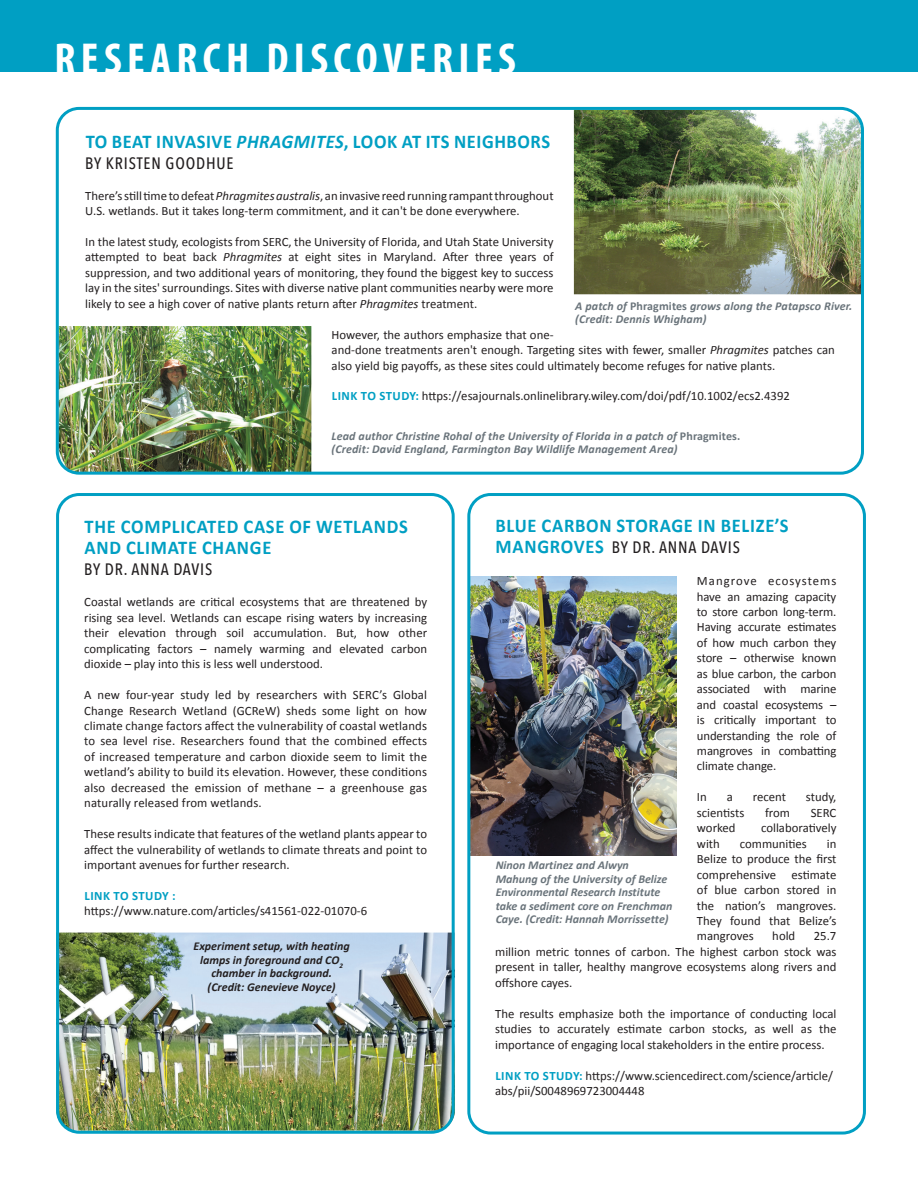
<style>
.page{position:relative;width:918px;height:1188px;background:#fff}
.page>*{position:absolute;margin:0;border:0;box-sizing:border-box;transform-origin:0 0}
.t1{font:700 condensed 45px "Myriad Pro";letter-spacing:.12em;color:#fff}
.t2{font:700 19.5px/21px "Calibri";letter-spacing:.04em;color:#009fc3;scale:.95 1}
.t3{font:500 16.5px "Avenir Next Condensed";letter-spacing:.05em;color:#231f20}
.t4{font:12.75px/15.5px "Calibri";color:#231f20;text-align:justify}
.t5{font:700 12.75px "Calibri";letter-spacing:.04em;color:#009fc3}
.t6{font:italic 700 12px/13.5px "Calibri";letter-spacing:.005em;color:#6a747b}
.t7{font:italic 700 12px/13.5px "Calibri";color:#231f20;text-align:center}
.s1{font-style:italic}
.s2{font-weight:700;color:#009fc3}
.s3{font-style:normal}
.s4{font-family:"Calibri";font-weight:700;font-size:19.5px;color:#009fc3}
</style>
<div class="page">
<img style="left:574px;top:111px;width:286px;height:183px">
<div style="left:0;top:0;width:918px;height:72px;background:#009fc3"></div>
<img style="left:60px;top:933px;width:391px;height:197px">
<img style="left:60px;top:326px;width:251px;height:145px">
<img style="left:471px;top:576px;width:205px;height:280px">
<div style="left:467px;top:493px;width:399px;height:642px;border:3px solid #009fc3;border-radius:22px"></div>
<div style="left:56px;top:107px;width:808px;height:368px;border:3px solid #009fc3;border-radius:22px"></div>
<div style="left:56px;top:493px;width:399px;height:641px;border:3px solid #009fc3;border-radius:22px"></div>
<h1 class="t1" style="left:54px;top:30px;width:463px">RESEARCH DISCOVERIES</h1>
<h2 class="t2" style="left:86px;top:131px;width:490px">TO BEAT INVASIVE <span class="s1">PHRAGMITES</span>, LOOK AT ITS NEIGHBORS</h2>
<p class="t3" style="left:85px;top:153px;width:150px">BY KRISTEN GOODHUE</p>
<p class="t4" style="left:85px;top:188px;width:470px">There’s still time to defeat <span class="s1">Phragmites australis</span>, an invasive reed running rampant throughout<br>U.S. wetlands. But it takes long-term commitment, and it can't be done everywhere.</p>
<p class="t4" style="left:85px;top:234px;width:470px">In the latest study, ecologists from SERC, the University of Florida, and Utah State University attempted to beat back <span class="s1">Phragmites</span> at eight sites in Maryland. After three years of suppression, and two additional years of monitoring, they found the biggest key to success lay in the sites' surroundings. Sites with diverse native plant communities nearby were more likely to see a high cover of native plants return after <span class="s1">Phragmites</span> treatment.</p>
<p class="t4" style="left:332px;top:327px;width:505px;text-align:left">However, the authors emphasize that one-<br>and-done treatments aren't enough. Targeting sites with fewer, smaller <span class="s1">Phragmites</span> patches can also yield big payoffs, as these sites could ultimately become refuges for native plants.</p>
<p class="t4" style="left:332px;top:389px;width:460px"><span class="s2">LINK TO STUDY:</span> https://esajournals.onlinelibrary.wiley.com/doi/pdf/10.1002/ecs2.4392</p>
<p class="t6" style="left:575px;top:299px;width:279px">A patch of <span class="s3">Phragmites</span> grows along the Patapsco River. (Credit: Dennis Whigham)</p>
<p class="t6" style="left:332px;top:429px;width:410px">Lead author Christine Rohal of the University of Florida in a patch of <span class="s3">Phragmites. </span>(Credit: David England, Farmington Bay Wildlife Management Area)</p>
<h2 class="t2" style="left:85px;top:516px;width:342px">THE COMPLICATED CASE OF WETLANDS<br>AND CLIMATE CHANGE</h2>
<p class="t3" style="left:84px;top:559px;width:130px">BY DR. ANNA DAVIS</p>
<p class="t4" style="left:84px;top:594px;width:344px">Coastal wetlands are critical ecosystems that are threatened by rising sea level. Wetlands can escape rising waters by increasing their elevation through soil accumulation. But, how other complicating factors – namely warming and elevated carbon dioxide – play into this is less well understood.</p>
<p class="t4" style="left:84px;top:687px;width:344px">A new four-year study led by researchers with SERC’s Global Change Research Wetland (GCReW) sheds some light on how climate change factors affect the vulnerability of coastal wetlands to sea level rise. Researchers found that the combined effects of increased temperature and carbon dioxide seem to limit the wetland’s ability to build its elevation. However, these conditions also decreased the emission of methane – a greenhouse gas naturally released from wetlands.</p>
<p class="t4" style="left:84px;top:826px;width:344px">These results indicate that features of the wetland plants appear to affect the vulnerability of wetlands to climate threats and point to important avenues for further research.</p>
<p class="t5" style="left:84px;top:888px;width:93px">LINK TO STUDY :</p>
<p class="t4" style="left:84px;top:904px;width:284px">https://www.nature.com/articles/s41561-022-01070-6</p>
<p class="t7" style="left:194px;top:940px;width:158px">Experiment setup, with heating lamps in foreground and CO<sub>2 </sub>chamber in background. (Credit: Genevieve Noyce)</p>
<h2 class="t2" style="left:496px;top:516px;width:310px">BLUE CARBON STORAGE IN BELIZE’S</h2>
<p class="t3" style="left:496px;top:538px;width:246px"><span class="s4">MANGROVES</span> BY DR. ANNA DAVIS</p>
<p class="t4" style="left:697px;top:573px;width:141px">Mangrove ecosystems have an amazing capacity to store carbon long-term.<br>Having accurate estimates of how much carbon they store – otherwise known as blue carbon, the carbon associated with marine and coastal ecosystems – is critically important to understanding the role of mangroves in combatting climate change.</p>
<p class="t4" style="left:697px;top:789px;width:11px">In</p>
<p class="t4" style="left:727px;top:789px;width:8px">a</p>
<p class="t4" style="left:753px;top:789px;width:35px">recent</p>
<p class="t4" style="left:806px;top:789px;width:32px">study,</p>
<p class="t4" style="left:697px;top:805px;width:49px">scientists</p>
<p class="t4" style="left:765px;top:805px;width:27px">from</p>
<p class="t4" style="left:811px;top:805px;width:27px">SERC</p>
<p class="t4" style="left:697px;top:820px;width:40px">worked</p>
<p class="t4" style="left:761px;top:820px;width:77px">collaboratively</p>
<p class="t4" style="left:697px;top:836px;width:25px">with</p>
<p class="t4" style="left:740px;top:836px;width:69px">communities</p>
<p class="t4" style="left:697px;top:836px;width:141px;text-indent:130px">in Belize to produce the first comprehensive estimate of blue carbon stored in the nation’s mangroves.<br>They found that Belize’s mangroves</p>
<p class="t6" style="left:496px;top:859px;width:178px">Ninon Martinez and Alwyn<br>Mahung of the University of Belize<br>Environmental Research Institute take a sediment core on Frenchman<br>Caye. (Credit: Hannah Morrissette)</p>
<p class="t4" style="left:772px;top:929px;width:25px">hold</p>
<p class="t4" style="left:495px;top:929px;width:343px;text-indent:319px">25.7 million metric tonnes of carbon. The highest carbon stock was present in taller, healthy mangrove ecosystems along rivers and offshore cayes.</p>
<p class="t4" style="left:495px;top:1006px;width:343px">The results emphasize both the importance of conducting local studies to accurately estimate carbon stocks, as well as the importance of engaging local stakeholders in the entire process.</p>
<p class="t4" style="left:495px;top:1068px;width:339px"><span class="s2">LINK TO STUDY:</span> https://www.sciencedirect.com/science/article/ abs/pii/S0048969723004448</p>
</div>
